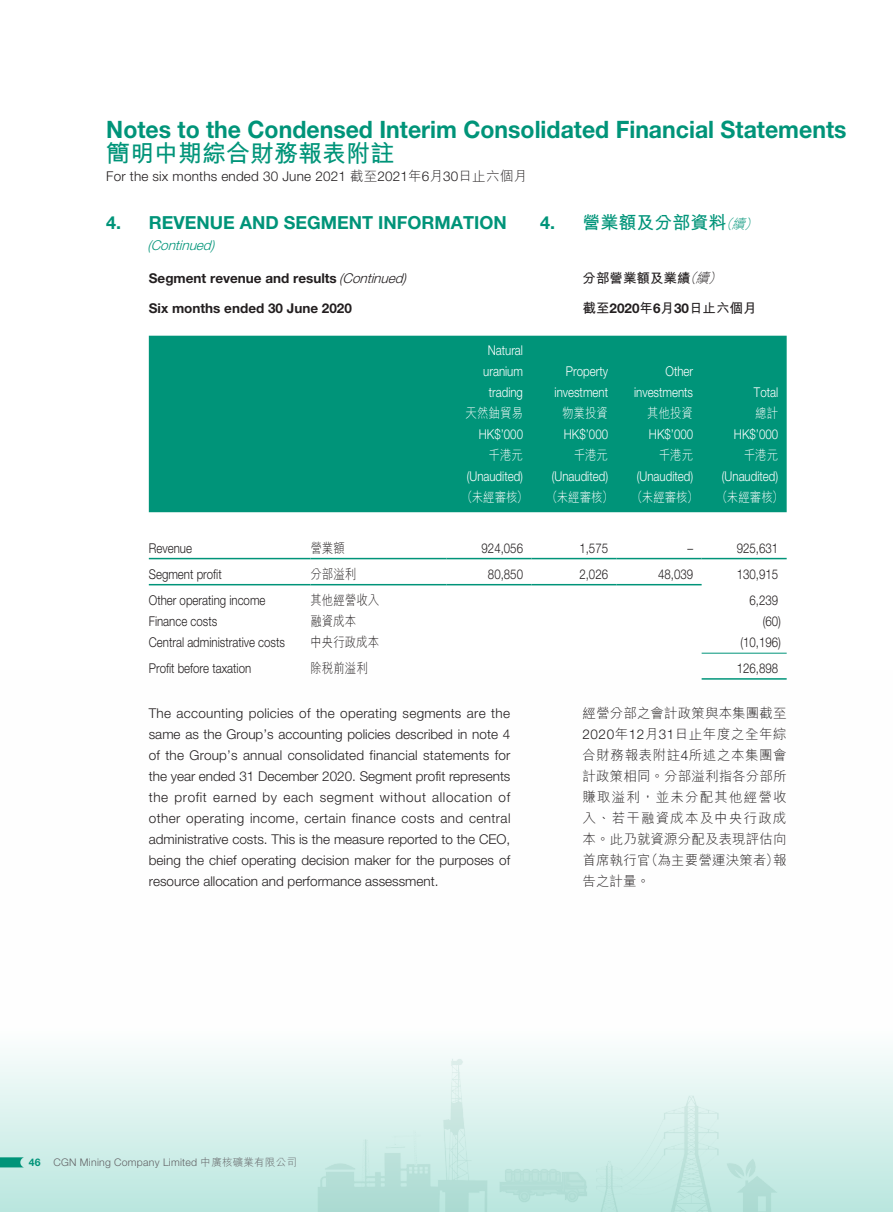
<style>
.page{position:relative;width:893px;height:1212px;background:#fff}
.page>*{position:absolute;margin:0;border:0;box-sizing:border-box;transform-origin:0 0}
.t1{font:700 24px "Helvetica Neue LT Std";color:#009479;scale:.96 1}
.t2{font:700 24px "M Hei HK";color:#009479}
.t3{font:700 18px "Helvetica Neue LT Std";color:#009479}
.t4{font:700 18px "M Hei HK";color:#009479}
.t5{font:300 13.5px/21px "Helvetica Neue LT Std";color:#231f20;text-align:justify}
.t6{font:300 13.5px "Helvetica Neue LT Std";color:#231f20;scale:.85 1}
.t7{font:300 13.5px/21px "Helvetica Neue LT Std";color:#fff;text-align:right;scale:.85 1}
.t8{font:300 13.5px/21px "M Hei HK";letter-spacing:.01em;color:#231f20;text-align:justify}
.t9{font:700 13.5px/29.5px "Helvetica Neue LT Std";color:#231f20}
.t10{font:300 13.5px "M Hei HK";color:#fff;scale:.85 1}
.t11{font:300 13.5px "M Hei HK";letter-spacing:.01em;color:#231f20;scale:.85 1}
.t12{font:700 13.5px/29.5px "M Hei HK";color:#231f20}
.t13{font:italic 300 13.5px "Helvetica Neue LT Std";color:#009479}
.t14{font:300 10.5px "Helvetica Neue LT Std";letter-spacing:.02em;color:#636366}
.s1{font-family:"M Hei HK"}
.s2{font-weight:300;font-style:italic}
.s3{font-family:"Helvetica Neue LT Std"}
.s4{font-weight:300;font-style:italic;font-size:13.5px}
.s5{font-weight:700;color:#009479}
</style>
<div class="page">
<svg style="left:0;top:678px;width:893px;height:534px"></svg>
<svg style="left:0;top:1157px;width:24px;height:10px"></svg>
<img style="left:288px;top:927px;width:550px;height:285px">
<div style="left:149px;top:336px;width:638px;height:176px;background:#009479"></div>
<hr style="left:149px;top:558px;width:161px;height:1px;background:#009479">
<hr style="left:310px;top:558px;width:136px;height:1px;background:#009479">
<hr style="left:446px;top:558px;width:85px;height:1px;background:#009479">
<hr style="left:531px;top:558px;width:86px;height:1px;background:#009479">
<hr style="left:617px;top:558px;width:85px;height:1px;background:#009479">
<hr style="left:702px;top:558px;width:85px;height:1px;background:#009479">
<hr style="left:149px;top:584px;width:161px;height:1px;background:#009479">
<hr style="left:310px;top:584px;width:136px;height:1px;background:#009479">
<hr style="left:446px;top:584px;width:85px;height:1px;background:#009479">
<hr style="left:531px;top:584px;width:86px;height:1px;background:#009479">
<hr style="left:617px;top:584px;width:85px;height:1px;background:#009479">
<hr style="left:702px;top:653px;width:85px;height:1px;background:#009479">
<hr style="left:702px;top:678px;width:85px;height:2px;background:#009479">
<h1 class="t1" style="left:106px;top:115px;width:772px">Notes to the Condensed Interim Consolidated Financial Statements</h1>
<h1 class="t2" style="left:106px;top:136px;width:289px">簡明中期綜合財務報表附註</h1>
<p class="t5" style="left:106px;top:165px;width:422px">For the six months ended 30 June 2021 <span class="s1">截至</span>2021<span class="s1">年</span>6<span class="s1">月</span>30<span class="s1">日止六個月</span></p>
<h2 class="t3" style="left:106px;top:211px;width:402px">4. REVENUE AND SEGMENT INFORMATION</h2>
<p class="t13" style="left:147px;top:237px;width:69px">(Continued)</p>
<p class="t9" style="left:149px;top:264px;width:259px">Segment revenue and results <span class="s2">(Continued)<br></span>Six months ended 30 June 2020</p>
<p class="t7" style="left:483px;top:339px;width:48px;text-align:center">Natural uranium trading</p>
<h2 class="t4" style="left:540px;top:209px;width:224px"><span class="s3">4.</span> 營業額及分部資料<span class="s4">（續）</span></h2>
<p class="t12" style="left:583px;top:263px;width:176px">分部營業額及業績<span class="s2">（續）<br></span>截至<span class="s3">2020</span>年<span class="s3">6</span>月<span class="s3">30</span>日止六個月</p>
<p class="t7" style="left:554px;top:360px;width:64px">Property investment</p>
<p class="t7" style="left:634px;top:360px;width:71px">Other investments</p>
<p class="t7" style="left:754px;top:381px;width:30px">Total</p>
<p class="t10" style="left:466px;top:404px;width:69px">天然鈾貿易</p>
<p class="t10" style="left:562px;top:404px;width:56px">物業投資</p>
<p class="t10" style="left:647px;top:404px;width:56px">其他投資</p>
<p class="t10" style="left:755px;top:404px;width:28px">總計</p>
<p class="t7" style="left:479px;top:423px;width:54px">HK$’000</p>
<p class="t7" style="left:564px;top:423px;width:54px">HK$’000</p>
<p class="t7" style="left:649px;top:423px;width:54px">HK$’000</p>
<p class="t7" style="left:734px;top:423px;width:54px">HK$’000</p>
<p class="t10" style="left:489px;top:446px;width:42px">千港元</p>
<p class="t10" style="left:574px;top:446px;width:42px">千港元</p>
<p class="t10" style="left:659px;top:446px;width:42px">千港元</p>
<p class="t10" style="left:744px;top:446px;width:42px">千港元</p>
<p class="t7" style="left:467px;top:465px;width:68px">(Unaudited)</p>
<p class="t7" style="left:552px;top:465px;width:68px">(Unaudited)</p>
<p class="t7" style="left:637px;top:465px;width:68px">(Unaudited)</p>
<p class="t7" style="left:722px;top:465px;width:68px">(Unaudited)</p>
<p class="t10" style="left:461px;top:488px;width:80px">（未經審核）</p>
<p class="t10" style="left:546px;top:488px;width:80px">（未經審核）</p>
<p class="t10" style="left:631px;top:488px;width:80px">（未經審核）</p>
<p class="t10" style="left:716px;top:488px;width:80px">（未經審核）</p>
<p class="t6" style="left:149px;top:539px;width:52px">Revenue</p>
<p class="t11" style="left:310px;top:538px;width:42px">營業額</p>
<p class="t6" style="left:482px;top:539px;width:50px">924,056</p>
<p class="t6" style="left:579px;top:539px;width:35px">1,575</p>
<p class="t6" style="left:687px;top:539px;width:8px">–</p>
<p class="t6" style="left:737px;top:539px;width:50px">925,631</p>
<p class="t6" style="left:149px;top:565px;width:87px">Segment profit</p>
<p class="t11" style="left:310px;top:564px;width:56px">分部溢利</p>
<p class="t6" style="left:488px;top:565px;width:43px">80,850</p>
<p class="t6" style="left:579px;top:565px;width:35px">2,026</p>
<p class="t6" style="left:658px;top:565px;width:43px">48,039</p>
<p class="t6" style="left:737px;top:565px;width:50px">130,915</p>
<p class="t6" style="left:149px;top:592px;width:139px">Other operating income</p>
<p class="t11" style="left:310px;top:590px;width:82px">其他經營收入</p>
<p class="t6" style="left:749px;top:592px;width:35px">6,239</p>
<p class="t6" style="left:149px;top:613px;width:82px">Finance costs</p>
<p class="t11" style="left:310px;top:611px;width:56px">融資成本</p>
<p class="t6" style="left:763px;top:613px;width:23px">(60)</p>
<p class="t6" style="left:149px;top:634px;width:162px">Central administrative costs</p>
<p class="t11" style="left:310px;top:632px;width:83px">中央行政成本</p>
<p class="t6" style="left:740px;top:634px;width:49px">(10,196)</p>
<p class="t6" style="left:149px;top:660px;width:122px">Profit before taxation</p>
<p class="t11" style="left:310px;top:658px;width:69px">除稅前溢利</p>
<p class="t6" style="left:737px;top:660px;width:50px">126,898</p>
<p class="t5" style="left:149px;top:703px;width:363px">The accounting policies of the operating segments are the same as the Group’s accounting policies described in note 4 of the Group’s annual consolidated financial statements for the year ended 31 December 2020. Segment profit represents the profit earned by each segment without allocation of other operating income, certain finance costs and central administrative costs. This is the measure reported to the CEO, being the chief operating decision maker for the purposes of resource allocation and performance assessment.</p>
<p class="t8" style="left:583px;top:702px;width:206px">經營分部之會計政策與本集團截至<span class="s3">2020</span>年<span class="s3">12</span>月<span class="s3">31</span>日止年度之全年綜合財務報表附註<span class="s3">4</span>所述之本集團會計政策相同。分部溢利指各分部所賺取溢利，並未分配其他經營收入、若干融資成本及中央行政成本。此乃就資源分配及表現評估向首席執行官（為主要營運決策者）報告之計量。</p>
<p class="t14" style="left:29px;top:1156px;width:270px"><span class="s5">46</span> CGN Mining Company Limited <span class="s1">中廣核礦業有限公司</span></p>
</div>
